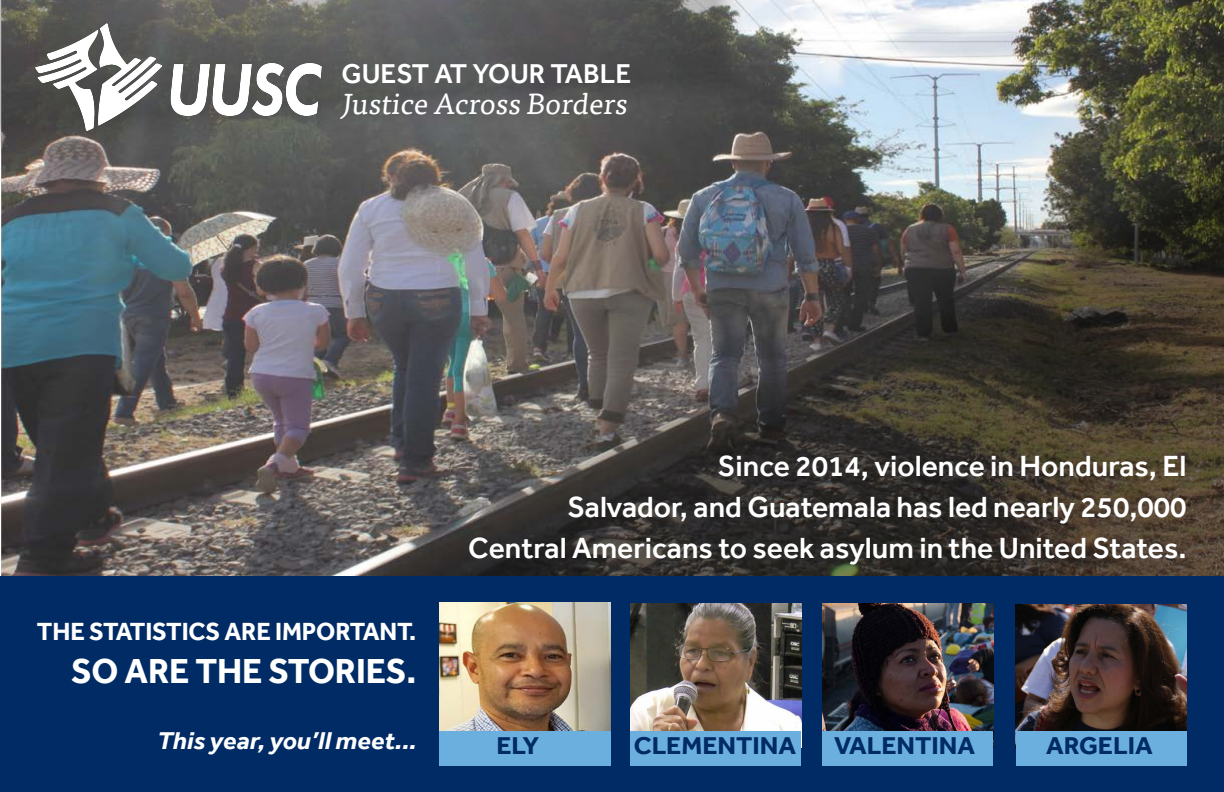
<style>
.page{position:relative;width:1224px;height:792px;background:#fff}
.page>*{position:absolute;margin:0;border:0;box-sizing:border-box;transform-origin:0 0}
.t1{font:700 35.7px "Effra";letter-spacing:-.005em;color:#fff}
.t2{font:500 30px/41px "Effra";color:#fff;text-align:right}
.t3{font:29px "Tisa Pro";color:#fff}
.t4{font:500 28px "Effra";color:#fff}
.t5{font:700 25.5px "Effra";letter-spacing:-.005em;color:#fff}
.t6{font:700 25px "Effra";color:#002b65;scale:1.05 1}
.t7{font:italic 700 25px "Effra";color:#fff;scale:1.05 1}
</style>
<div class="page">
<img style="left:1px;top:0;width:1223px;height:576px">
<img style="left:361px;top:103px;width:863px;height:473px">
<div style="left:0;top:576px;width:1224px;height:216px;background:#002b65"></div>
<img style="left:1016px;top:604px;width:171px;height:128px">
<img style="left:440px;top:603px;width:171px;height:129px">
<img style="left:630px;top:604px;width:171px;height:128px">
<img style="left:822px;top:604px;width:171px;height:128px">
<div style="left:440px;top:732px;width:171px;height:34px;background:#6bafdf"></div>
<div style="left:630px;top:732px;width:171px;height:34px;background:#6bafdf"></div>
<div style="left:822px;top:732px;width:171px;height:34px;background:#6bafdf"></div>
<div style="left:1016px;top:732px;width:171px;height:34px;background:#6bafdf"></div>
<svg style="left:0;top:0;width:764px;height:177px;background:#5d5c5b"></svg>
<img style="left:35px;top:23px;width:286px;height:107px">
<p class="t4" style="left:342px;top:57px;width:291px">GUEST AT YOUR TABLE</p>
<p class="t3" style="left:342px;top:83px;width:291px">Justice Across Borders</p>
<p class="t5" style="left:37px;top:616px;width:381px">THE STATISTICS ARE IMPORTANT.</p>
<p class="t1" style="left:71px;top:650px;width:347px">SO ARE THE STORIES.</p>
<p class="t7" style="left:157px;top:726px;width:248px">This year, you’ll meet...</p>
<p class="t2" style="left:468px;top:446px;width:720px">Since 2014, violence in Honduras, El<br>Salvador, and Guatemala has led nearly 250,000<br>Central Americans to seek asylum in the United States.</p>
<p class="t6" style="left:496px;top:731px;width:42px">ELY</p>
<p class="t6" style="left:634px;top:731px;width:156px">CLEMENTINA</p>
<p class="t6" style="left:834px;top:731px;width:136px">VALENTINA</p>
<p class="t6" style="left:1046px;top:731px;width:103px">ARGELIA</p>
</div>
